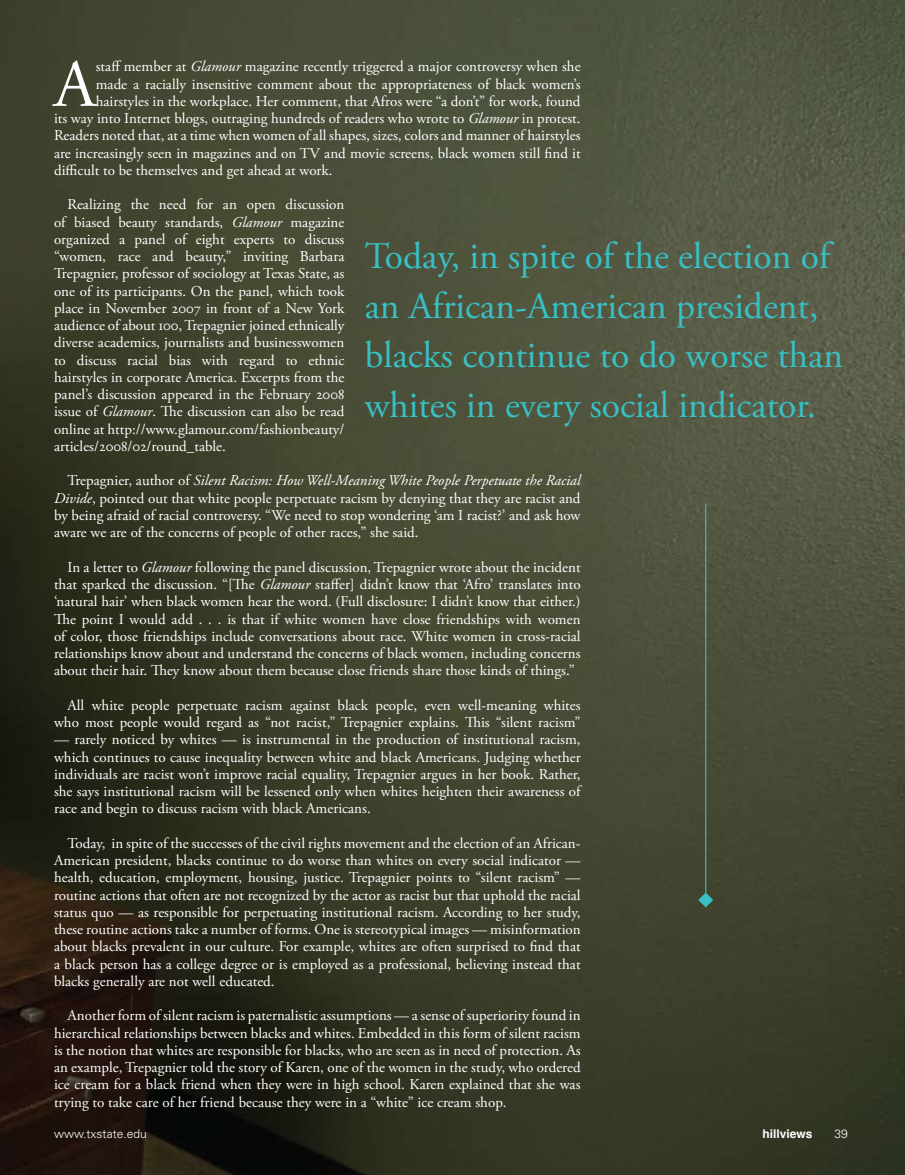
<style>
.page{position:relative;width:905px;height:1175px;background:#fff}
.page>*{position:absolute;margin:0;border:0;box-sizing:border-box;transform-origin:0 0}
.t1{font:67.05px "Adobe Garamond Pro";color:#fff}
.t2{font:37.5px/49.5px "Adobe Garamond Pro";color:#38c0c4}
.t3{font:15px/17.2px "Adobe Garamond Pro";color:#fff;text-align:justify}
.t4{font:300 12px "Univers";color:#fff}
.t5{font:700 12px "Helvetica";color:#fff}
.s1{font-style:italic}
</style>
<div class="page">
<img style="left:0;top:0;width:904px;height:1174px">
<hr style="left:705px;top:503px;width:1px;height:390px;background:#38c0c4">
<svg style="left:698px;top:892px;width:15px;height:15px"></svg>
<h1 class="t1" style="left:54px;top:44px;width:43px">A</h1>
<p class="t3" style="left:96px;top:58px;width:486px">staff member at <span class="s1">Glamour</span> magazine recently triggered a major controversy when she</p>
<p class="t3" style="left:96px;top:76px;width:486px">made a racially insensitive comment about the appropriateness of black women’s</p>
<p class="t3" style="left:96px;top:93px;width:486px">hairstyles in the workplace. Her comment, that Afros were “a don’t” for work, found</p>
<p class="t3" style="left:54px;top:110px;width:528px">its way into Internet blogs, outraging hundreds of readers who wrote to <span class="s1">Glamour</span> in protest.</p>
<p class="t3" style="left:54px;top:127px;width:528px">Readers noted that, at a time when women of all shapes, sizes, colors and manner of hairstyles</p>
<p class="t3" style="left:54px;top:145px;width:528px">are increasingly seen in magazines and on TV and movie screens, black women still find it</p>
<p class="t3" style="left:54px;top:162px;width:280px">difficult to be themselves and get ahead at work.</p>
<p class="t3" style="left:54px;top:196px;width:292px;text-indent:14px">Realizing the need for an open discussion of biased beauty standards, <span class="s1">Glamour</span> magazine organized a panel of eight experts to discuss “women, race and beauty,” inviting Barbara Trepagnier, professor of sociology at Texas State, as one of its participants. On the panel, which took place in November 2007 in front of a New York audience of about 100, Trepagnier joined ethnically diverse academics, journalists and businesswomen to discuss racial bias with regard to ethnic hairstyles in corporate America. Excerpts from the panel’s discussion appeared in the February 2008 issue of <span class="s1">Glamour</span>. The discussion can also be read online at http://www.glamour.com/fashionbeauty/ articles/2008/02/round_table.</p>
<p class="t3" style="left:54px;top:472px;width:528px;text-indent:13px">Trepagnier, author of <span class="s1">Silent Racism: How Well-Meaning White People Perpetuate the Racial Divide</span>, pointed out that white people perpetuate racism by denying that they are racist and by being afraid of racial controversy. “We need to stop wondering ‘am I racist?’ and ask how aware we are of the concerns of people of other races,” she said.</p>
<p class="t3" style="left:54px;top:559px;width:528px;text-indent:14px">In a letter to <span class="s1">Glamour</span> following the panel discussion, Trepagnier wrote about the incident that sparked the discussion. “[The <span class="s1">Glamour</span> staffer] didn’t know that ‘Afro’ translates into ‘natural hair’ when black women hear the word. (Full disclosure: I didn’t know that either.)<br>The point I would add . . . is that if white women have close friendships with women of color, those friendships include conversations about race. White women in cross-racial relationships know about and understand the concerns of black women, including concerns about their hair. They know about them because close friends share those kinds of things.”</p>
<p class="t3" style="left:54px;top:697px;width:528px;text-align:right">All white people perpetuate racism against black people, even well-meaning whites who most people would regard as “not racist,” Trepagnier explains. This “silent racism”</p>
<p class="t3" style="left:54px;top:731px;width:528px">— rarely noticed by whites — is instrumental in the production of institutional racism, which continues to cause inequality between white and black Americans. Judging whether individuals are racist won’t improve racial equality, Trepagnier argues in her book. Rather, she says institutional racism will be lessened only when whites heighten their awareness of race and begin to discuss racism with black Americans.</p>
<p class="t3" style="left:54px;top:835px;width:528px;text-indent:14px">Today, in spite of the successes of the civil rights movement and the election of an African-American president, blacks continue to do worse than whites on every social indicator — health, education, employment, housing, justice. Trepagnier points to “silent racism” — routine actions that often are not recognized by the actor as racist but that uphold the racial status quo — as responsible for perpetuating institutional racism. According to her study, these routine actions take a number of forms. One is stereotypical images — misinformation about blacks prevalent in our culture. For example, whites are often surprised to find that a black person has a college degree or is employed as a professional, believing instead that blacks generally are not well educated.</p>
<p class="t3" style="left:54px;top:1007px;width:528px;text-indent:14px">Another form of silent racism is paternalistic assumptions — a sense of superiority found in hierarchical relationships between blacks and whites. Embedded in this form of silent racism is the notion that whites are responsible for blacks, who are seen as in need of protection. As an example, Trepagnier told the story of Karen, one of the women in the study, who ordered ice cream for a black friend when they were in high school. Karen explained that she was trying to take care of her friend because they were in a “white” ice cream shop.</p>
<h2 class="t2" style="left:364px;top:233px;width:480px">Today, in spite of the election of an African-American president, blacks continue to do worse than whites in every social indicator.</h2>
<p class="t4" style="left:54px;top:1126px;width:94px">www.txstate.edu</p>
<p class="t5" style="left:762px;top:1123px;width:52px">hillviews</p>
<p class="t4" style="left:834px;top:1126px;width:15px">39</p>
</div>
